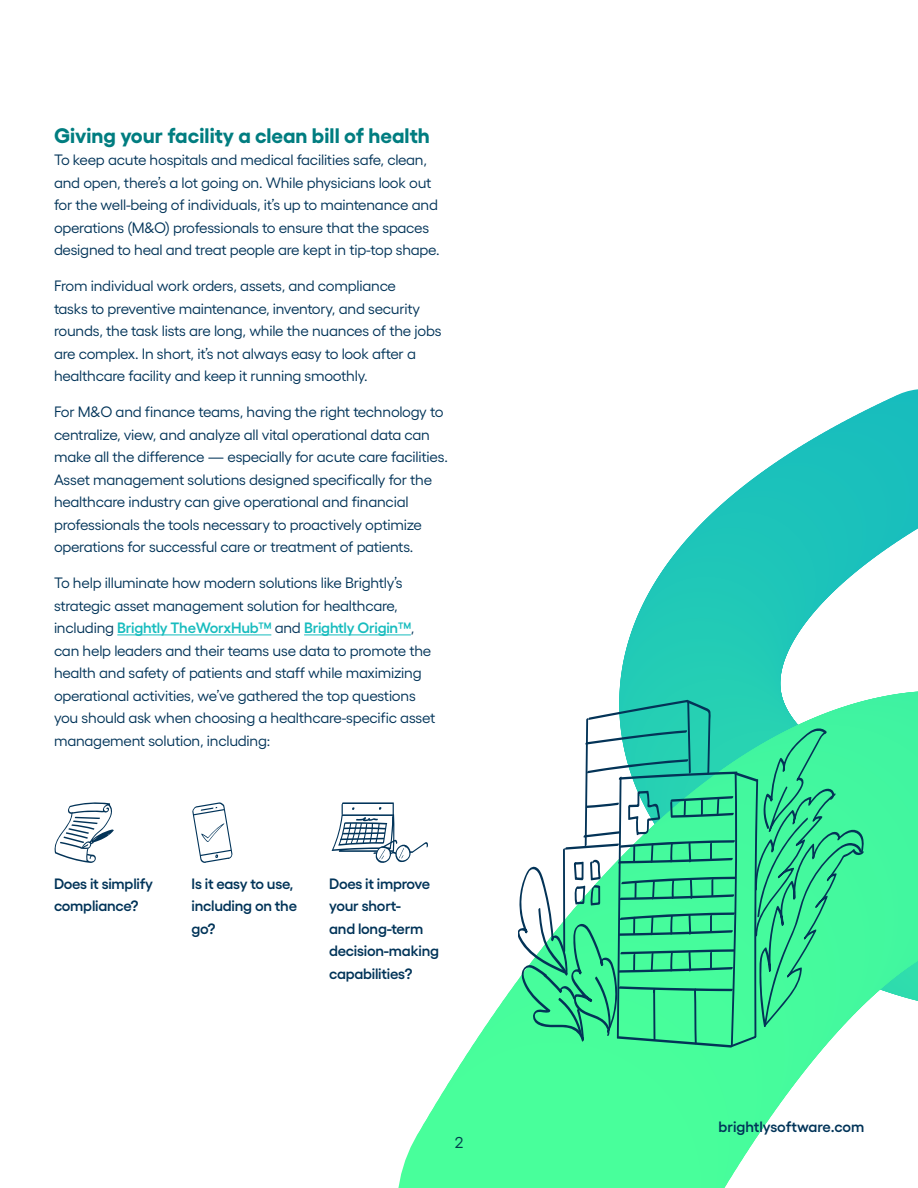
<style>
.page{position:relative;width:918px;height:1188px;background:#fff}
.page>*{position:absolute;margin:0;border:0;box-sizing:border-box;transform-origin:0 0}
.t1{font:700 21px "Yellix";color:#017d80}
.t2{font:15.75px "Yellix";color:#003d4c}
.t3{font:15px/22.5px "Yellix";letter-spacing:-.015em;color:#003358}
.t4{font:600 15px/22.5px "Yellix";letter-spacing:-.015em;color:#003358}
.s1{font-weight:600;color:#17bcbe}
</style>
<div class="page">
<svg style="left:743px;top:1048px;width:6px;height:110px"></svg>
<svg style="left:494px;top:1005px;width:233px;height:183px"></svg>
<svg style="left:487px;top:1014px;width:234px;height:174px"></svg>
<svg style="left:480px;top:1024px;width:235px;height:164px"></svg>
<svg style="left:473px;top:1034px;width:237px;height:154px"></svg>
<div style="left:466px;top:1044px;width:238px;height:144px;background:#48fe9b"></div>
<svg style="left:398px;top:1055px;width:300px;height:133px;background:#5afea5"></svg>
<hr style="left:117px;top:635px;width:154px;height:1px;background:#17bcbe">
<hr style="left:304px;top:635px;width:107px;height:1px;background:#17bcbe">
<svg style="left:54px;top:802px;width:60px;height:61px"></svg>
<svg style="left:192px;top:802px;width:41px;height:61px"></svg>
<svg style="left:331px;top:802px;width:97px;height:61px"></svg>
<svg style="left:518px;top:389px;width:400px;height:659px"></svg>
<h1 class="t1" style="left:54px;top:118px;width:377px">Giving your facility a clean bill of health</h1>
<p class="t3" style="left:54px;top:147px;width:387px">To keep acute hospitals and medical facilities safe, clean, and open, there’s a lot going on. While physicians look out for the well-being of individuals, it’s up to maintenance and operations (M&amp;O) professionals to ensure that the spaces designed to heal and treat people are kept in tip-top shape.</p>
<p class="t3" style="left:54px;top:273px;width:389px">From individual work orders, assets, and compliance<br>tasks to preventive maintenance, inventory, and security rounds, the task lists are long, while the nuances of the jobs are complex. In short, it’s not always easy to look after a healthcare facility and keep it running smoothly.</p>
<p class="t3" style="left:54px;top:399px;width:395px">For M&amp;O and finance teams, having the right technology to centralize, view, and analyze all vital operational data can make all the difference — especially for acute care facilities.<br>Asset management solutions designed specifically for the healthcare industry can give operational and financial professionals the tools necessary to proactively optimize operations for successful care or treatment of patients.</p>
<p class="t3" style="left:54px;top:570px;width:383px">To help illuminate how modern solutions like Brightly’s strategic asset management solution for healthcare, including <span class="s1">Brightly TheWorxHub™</span> and <span class="s1">Brightly Origin™</span>, can help leaders and their teams use data to promote the health and safety of patients and staff while maximizing operational activities, we’ve gathered the top questions you should ask when choosing a healthcare-specific asset management solution, including:</p>
<p class="t4" style="left:54px;top:870px;width:101px">Does it simplify compliance?</p>
<p class="t4" style="left:192px;top:870px;width:107px">Is it easy to use, including on the go?</p>
<p class="t4" style="left:329px;top:870px;width:111px">Does it improve your short-<br>and long-term decision-making capabilities?</p>
<p class="t2" style="left:455px;top:1131px;width:10px">2</p>
<p class="t4" style="left:719px;top:1114px;width:147px">brightlysoftware.com</p>
</div>
